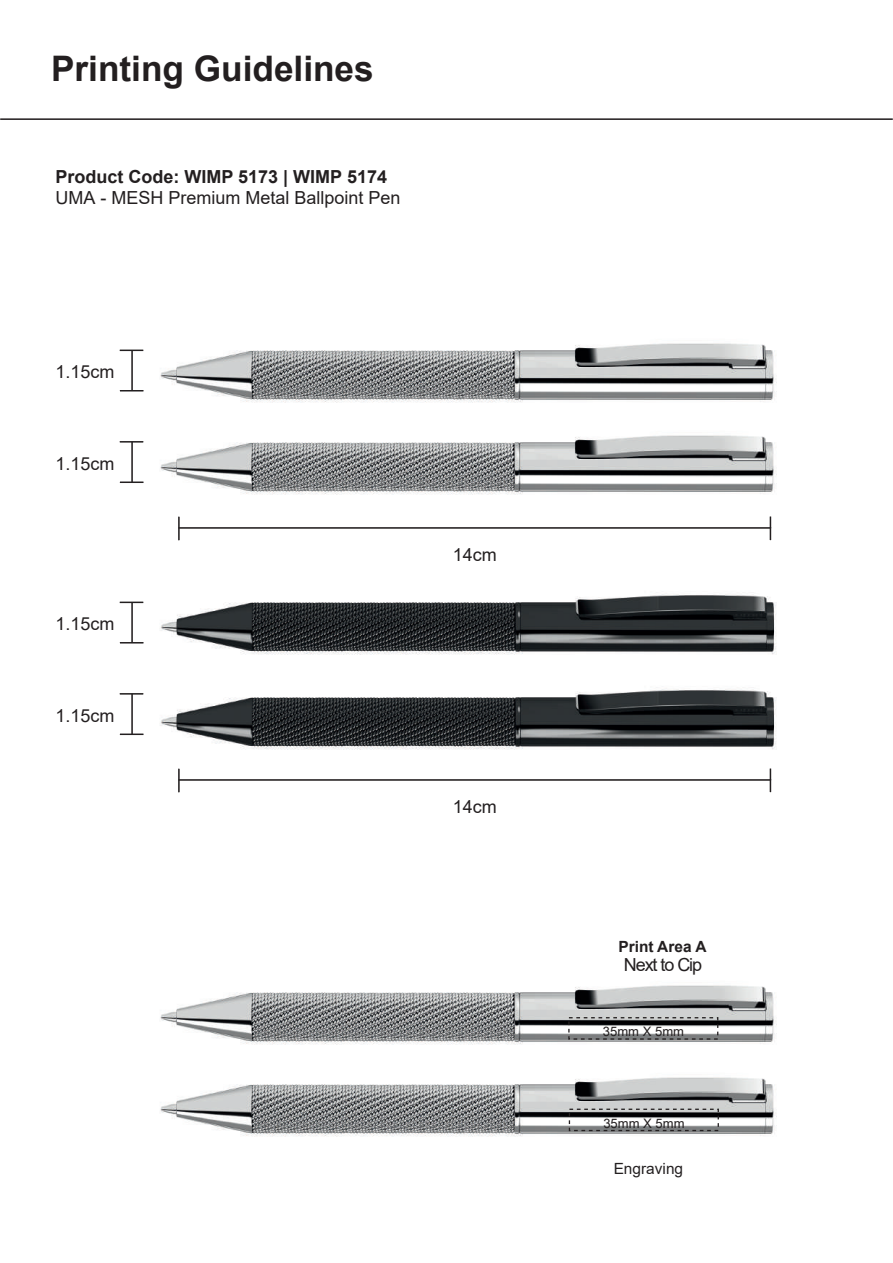
<style>
.page{position:relative;width:893px;height:1263px;background:#fff}
.page>*{position:absolute;margin:0;border:0;box-sizing:border-box;transform-origin:0 0}
.t1{font:700 35.25px "Arial";color:#231f20}
.t2{font:18px "Arial";color:#231f20}
.t3{font:700 18px "Arial";color:#231f20}
.t4{font:18px "Arial";letter-spacing:-.06em;color:#231f20}
.t5{font:700 15.45px "Arial";color:#231f20}
.t6{font:15.45px "Arial";color:#231f20}
.t7{font:13.05px "Arial";color:#231f20}
</style>
<div class="page">
<img style="left:160px;top:593px;width:617px;height:176px">
<img style="left:160px;top:435px;width:617px;height:60px">
<img style="left:160px;top:343px;width:617px;height:60px">
<img style="left:160px;top:1077px;width:617px;height:60px">
<img style="left:160px;top:985px;width:617px;height:60px">
<hr style="left:0;top:118px;width:893px;height:2px;background:#231f20">
<hr style="left:131px;top:350px;width:2px;height:41px;background:#231f20">
<svg style="left:120px;top:350px;width:23px;height:1px"></svg>
<svg style="left:120px;top:390px;width:23px;height:1px"></svg>
<hr style="left:131px;top:442px;width:2px;height:40px;background:#231f20">
<hr style="left:120px;top:441px;width:23px;height:2px;background:#231f20">
<hr style="left:120px;top:481px;width:23px;height:2px;background:#231f20">
<hr style="left:178px;top:527px;width:593px;height:2px;background:#231f20">
<hr style="left:178px;top:517px;width:2px;height:23px;background:#231f20">
<svg style="left:770px;top:516px;width:1px;height:24px"></svg>
<hr style="left:131px;top:602px;width:2px;height:41px;background:#231f20">
<svg style="left:120px;top:602px;width:23px;height:1px"></svg>
<svg style="left:120px;top:642px;width:23px;height:1px"></svg>
<hr style="left:131px;top:694px;width:2px;height:40px;background:#231f20">
<hr style="left:120px;top:693px;width:23px;height:2px;background:#231f20">
<hr style="left:120px;top:733px;width:23px;height:2px;background:#231f20">
<hr style="left:178px;top:779px;width:593px;height:2px;background:#231f20">
<hr style="left:178px;top:769px;width:2px;height:23px;background:#231f20">
<svg style="left:770px;top:768px;width:1px;height:24px"></svg>
<div style="left:568px;top:1017px;width:150px;height:23px;border:1px dashed #231f20"></div>
<div style="left:569px;top:1108px;width:150px;height:23px;border:1px dashed #231f20"></div>
<h1 class="t1" style="left:51px;top:44px;width:324px">Printing Guidelines</h1>
<p class="t3" style="left:56px;top:164px;width:333px">Product Code: WIMP 5173 | WIMP 5174</p>
<p class="t2" style="left:56px;top:185px;width:347px">UMA - MESH Premium Metal Ballpoint Pen</p>
<p class="t2" style="left:55px;top:360px;width:61px">1.15cm</p>
<p class="t2" style="left:55px;top:451px;width:61px">1.15cm</p>
<p class="t2" style="left:55px;top:612px;width:61px">1.15cm</p>
<p class="t2" style="left:55px;top:703px;width:61px">1.15cm</p>
<p class="t2" style="left:453px;top:542px;width:46px">14cm</p>
<p class="t2" style="left:453px;top:794px;width:46px">14cm</p>
<p class="t5" style="left:618px;top:936px;width:90px">Print Area A</p>
<p class="t4" style="left:624px;top:952px;width:80px">Next to Cip</p>
<p class="t7" style="left:603px;top:1022px;width:83px">35mm X 5mm</p>
<p class="t7" style="left:603px;top:1114px;width:83px">35mm X 5mm</p>
<p class="t6" style="left:614px;top:1158px;width:71px">Engraving</p>
</div>
